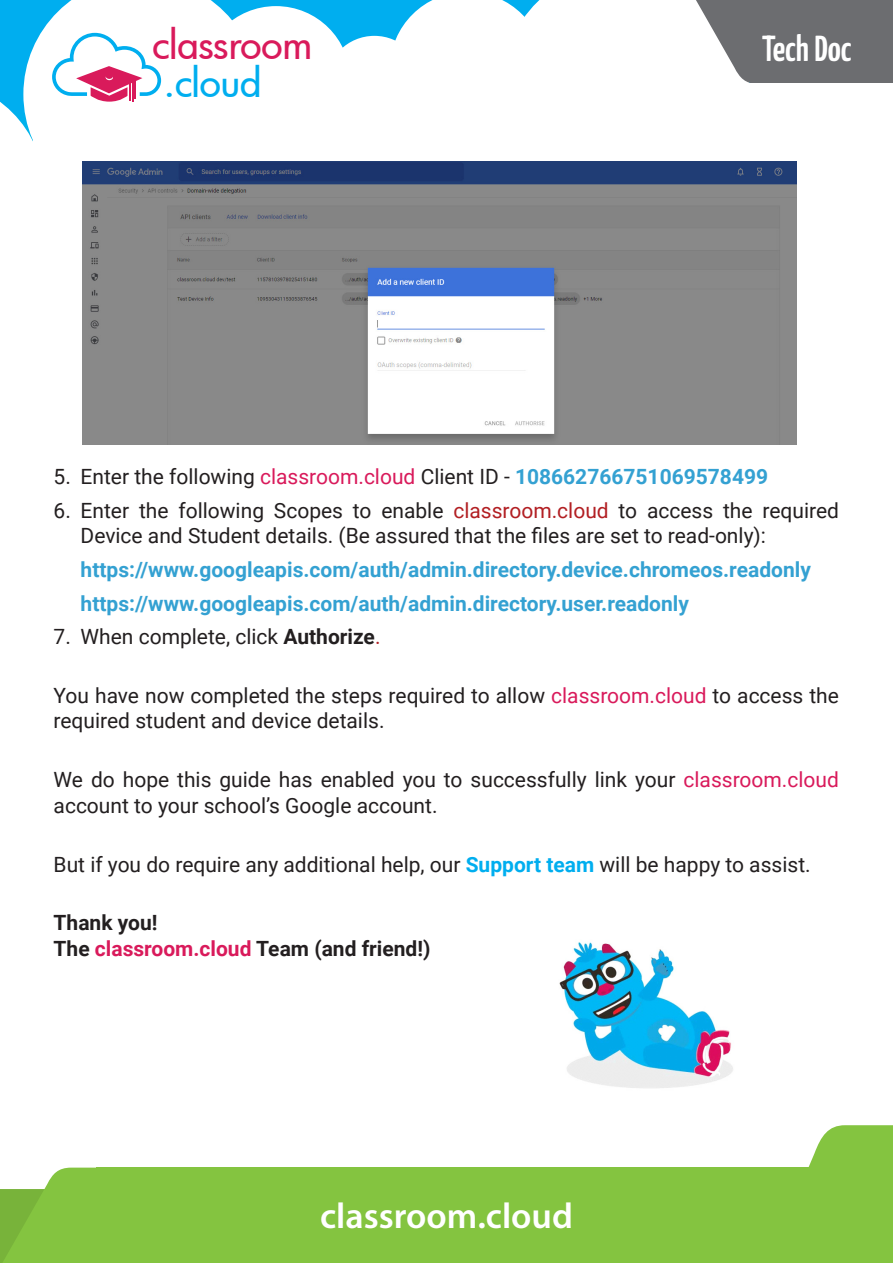
<style>
.page{position:relative;width:893px;height:1263px;background:#fff}
.page>*{position:absolute;margin:0;border:0;box-sizing:border-box;transform-origin:0 0}
.t1{font:38.85px "Futura Md";letter-spacing:-.005em;color:#d91a5b}
.t2{font:38.85px "Futura Md";letter-spacing:-.01em;color:#00aeef}
.t3{font:600 36px "Myriad Pro";color:#fff}
.t4{font:600 36px "Yanone Kaffeesatz";color:#fff}
.t5{font:21px/25.2px "Roboto";color:#231f20}
.t6{font:700 21px "Roboto";color:#34a1d2}
.t7{font:700 21px "Roboto";color:#231f20}
.s1{color:#d91a5b}
.s2{font-weight:700;color:#34a1d2}
.s3{color:#b21f23}
.s4{font-weight:700}
.s5{font-weight:700;color:#00aeef}
</style>
<div class="page">
<div style="left:0;top:0;width:893px;height:234px;background:#00aeef"></div>
<div style="left:202px;top:6px;width:148px;height:147px;background:#fff;border-radius:50%"></div>
<div style="left:326px;top:36px;width:97px;height:96px;background:#fff;border-radius:50%"></div>
<svg style="left:390px;top:0;width:111px;height:83px"></svg>
<div style="left:501px;top:0;width:166px;height:83px;background:#fff"></div>
<svg style="left:24px;top:0;width:235px;height:83px;fill:#fff"></svg>
<svg style="left:667px;top:0;width:226px;height:83px;background:#8e8f91"></svg>
<svg style="left:808px;top:1125px;width:85px;height:42px;background:#94cb59"></svg>
<div style="left:96px;top:1167px;width:797px;height:96px;background:#84c440"></div>
<svg style="left:0;top:80px;width:44px;height:154px;background:#d6f2fc"></svg>
<div style="left:34px;top:83px;width:859px;height:216px;background:#fff"></div>
<svg style="left:52px;top:33px;width:109px;height:69px"></svg>
<svg style="left:0;top:1167px;width:96px;height:96px;background:#91c857"></svg>
<img style="left:83px;top:161px;width:713px;height:283px">
<img style="left:559px;top:942px;width:174px;height:146px">
<h1 class="t1" style="left:153px;top:18px;width:161px">classroom</h1>
<h1 class="t2" style="left:164px;top:56px;width:100px">.cloud</h1>
<h2 class="t4" style="left:762px;top:23px;width:91px">Tech Doc</h2>
<p class="t5" style="left:54px;top:463px;width:716px">5. Enter the following <span class="s1">classroom.cloud</span> Client ID - <span class="s2">108662766751069578499</span></p>
<p class="t5" style="left:81px;top:497px;width:760px;text-indent:-27px">6. Enter the following Scopes to enable <span class="s3">classroom.cloud</span> to access the required<br>Device and Student details. (Be assured that the files are set to read-only):</p>
<p class="t6" style="left:81px;top:555px;width:732px">https://www.googleapis.com/auth/admin.directory.device.chromeos.readonly</p>
<p class="t6" style="left:81px;top:588px;width:610px">https://www.googleapis.com/auth/admin.directory.user.readonly</p>
<p class="t5" style="left:54px;top:623px;width:328px">7. When complete, click <span class="s4">Authorize</span><span class="s3">.</span></p>
<p class="t5" style="left:54px;top:682px;width:787px">You have now completed the steps required to allow <span class="s1">classroom.cloud</span> to access the required student and device details.</p>
<p class="t5" style="left:54px;top:766px;width:787px">We do hope this guide has enabled you to successfully link your <span class="s1">classroom.cloud </span>account to your school’s Google account.</p>
<p class="t5" style="left:54px;top:851px;width:759px">But if you do require any additional help, our <span class="s5">Support team</span> will be happy to assist.</p>
<p class="t7" style="left:54px;top:908px;width:105px">Thank you!</p>
<p class="t7" style="left:54px;top:933px;width:378px">The <span class="s1">classroom.cloud</span> Team (and friend!)</p>
<h2 class="t3" style="left:320px;top:1193px;width:254px">classroom.cloud</h2>
</div>
